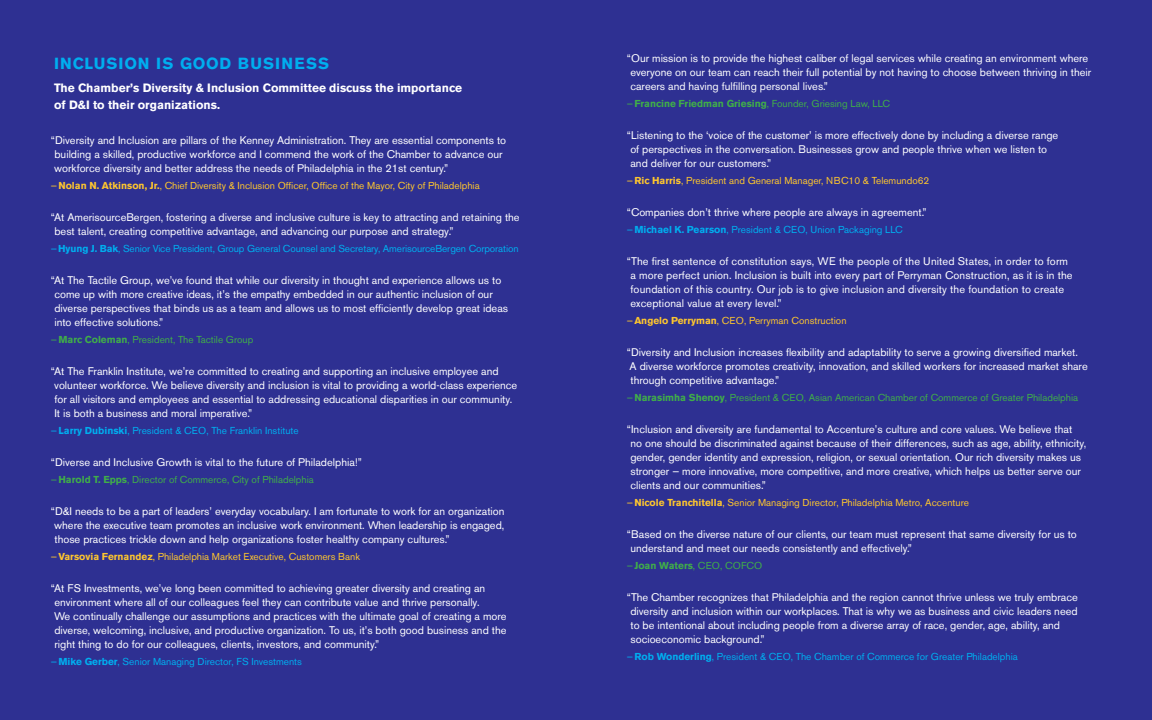
<style>
.page{position:relative;width:1152px;height:720px;background:#2e3092}
.page>*{position:absolute;margin:0;border:0;box-sizing:border-box;transform-origin:0 0}
.t1{font:16px "Akzidenz Grotesk BE Bold SC800";letter-spacing:.06em;color:#00aeef}
.t2{font:700 12px/17px "Akzidenz Grotesk BE";color:#fff}
.t3{font:11px/14px "Akzidenz Grotesk BE";color:#fff}
.t4{font:10px "Akzidenz Grotesk BE";color:#fec62e}
.t5{font:10px "Akzidenz Grotesk BE";color:#00aeef}
.t6{font:10px "Akzidenz Grotesk BE";color:#40ae49}
.t7{font:10px "Akzidenz Grotesk BE";letter-spacing:.02em;color:#40ae49}
.s1{font-weight:700}
</style>
<div class="page">
<h1 class="t1" style="left:54px;top:54px;width:277px">INCLUSION IS GOOD BUSINESS</h1>
<p class="t2" style="left:54px;top:79px;width:410px">The Chamber’s Diversity &amp; Inclusion Committee discuss the importance of D&amp;I to their organizations.</p>
<p class="t3" style="left:51px;top:133px;width:457px">“Diversity and Inclusion are pillars of the Kenney Administration. They are essential components to building a skilled, productive workforce and I commend the work of the Chamber to advance our workforce diversity and better address the needs of Philadelphia in the 21st century.”</p>
<p class="t4" style="left:51px;top:180px;width:430px">—<span class="s1">Nolan N. Atkinson, Jr.</span>, Chief Diversity &amp; Inclusion Officer, Office of the Mayor, City of Philadelphia</p>
<p class="t3" style="left:54px;top:210px;width:467px;text-indent:-3px">“At AmerisourceBergen, fostering a diverse and inclusive culture is key to attracting and retaining the best talent, creating competitive advantage, and advancing our purpose and strategy.”</p>
<p class="t5" style="left:51px;top:243px;width:469px">—<span class="s1">Hyung J. Bak</span>, Senior Vice President, Group General Counsel and Secretary, AmerisourceBergen Corporation</p>
<p class="t3" style="left:54px;top:273px;width:455px;text-indent:-3px">“At The Tactile Group, we’ve found that while our diversity in thought and experience allows us to come up with more creative ideas, it’s the empathy embedded in our authentic inclusion of our diverse perspectives that binds us as a team and allows us to most efficiently develop great ideas into effective solutions.”</p>
<p class="t6" style="left:51px;top:334px;width:204px">—<span class="s1">Marc Coleman</span>, President, The Tactile Group</p>
<p class="t3" style="left:51px;top:364px;width:468px">“At The Franklin Institute, we’re committed to creating and supporting an inclusive employee and volunteer workforce. We believe diversity and inclusion is vital to providing a world-class experience for all visitors and employees and essential to addressing educational disparities in our community.<br>It is both a business and moral imperative.”</p>
<p class="t5" style="left:51px;top:425px;width:249px">—<span class="s1">Larry Dubinski</span>, President &amp; CEO, The Franklin Institute</p>
<p class="t3" style="left:51px;top:455px;width:312px">“Diverse and Inclusive Growth is vital to the future of Philadelphia!”</p>
<p class="t6" style="left:51px;top:474px;width:264px">—<span class="s1">Harold T. Epps</span>, Director of Commerce, City of Philadelphia</p>
<p class="t3" style="left:51px;top:504px;width:455px;text-align:justify">“D&amp;I needs to be a part of leaders’ everyday vocabulary. I am fortunate to work for an organization where the executive team promotes an inclusive work environment. When leadership is engaged, those practices trickle down and help organizations foster healthy company cultures.”</p>
<p class="t4" style="left:51px;top:551px;width:311px">—<span class="s1">Varsovia Fernandez</span>, Philadelphia Market Executive, Customers Bank</p>
<p class="t3" style="left:51px;top:581px;width:457px">“At FS Investments, we’ve long been committed to achieving greater diversity and creating an environment where all of our colleagues feel they can contribute value and thrive personally.<br>We continually challenge our assumptions and practices with the ultimate goal of creating a more diverse, welcoming, inclusive, and productive organization. To us, it’s both good business and the right thing to do for our colleagues, clients, investors, and community.”</p>
<p class="t5" style="left:51px;top:656px;width:253px">—<span class="s1">Mike Gerber</span>, Senior Managing Director, FS Investments</p>
<p class="t3" style="left:630px;top:51px;width:462px;text-indent:-3px">“Our mission is to provide the highest caliber of legal services while creating an environment where everyone on our team can reach their full potential by not having to choose between thriving in their careers and having fulfilling personal lives.”</p>
<p class="t6" style="left:627px;top:98px;width:264px">—<span class="s1">Francine Friedman Griesing</span>, Founder, Griesing Law, LLC</p>
<p class="t3" style="left:630px;top:128px;width:429px;text-indent:-3px">“Listening to the ‘voice of the customer’ is more effectively done by including a diverse range of perspectives in the conversation. Businesses grow and people thrive when we listen to and deliver for our customers.”</p>
<p class="t4" style="left:627px;top:175px;width:304px">—<span class="s1">Ric Harris</span>, President and General Manager, NBC10 &amp; Telemundo62</p>
<p class="t3" style="left:627px;top:205px;width:301px">“Companies don’t thrive where people are always in agreement.”</p>
<p class="t5" style="left:627px;top:224px;width:277px">—<span class="s1">Michael K. Pearson</span>, President &amp; CEO, Union Packaging LLC</p>
<p class="t3" style="left:630px;top:254px;width:444px;text-indent:-3px">“The first sentence of constitution says, WE the people of the United States, in order to form a more perfect union. Inclusion is built into every part of Perryman Construction, as it is in the foundation of this country. Our job is to give inclusion and diversity the foundation to create exceptional value at every level.”</p>
<p class="t4" style="left:627px;top:315px;width:221px">—<span class="s1">Angelo Perryman</span>, CEO, Perryman Construction</p>
<p class="t3" style="left:627px;top:345px;width:462px">“Diversity and Inclusion increases flexibility and adaptability to serve a growing diversified market.<br>A diverse workforce promotes creativity, innovation, and skilled workers for increased market share through competitive advantage.”</p>
<p class="t6" style="left:627px;top:392px;width:453px">—<span class="s1">Narasimha Shenoy</span>, President &amp; CEO, Asian American Chamber of Commerce of Greater Philadelphia</p>
<p class="t3" style="left:630px;top:422px;width:458px;text-indent:-3px">“Inclusion and diversity are fundamental to Accenture’s culture and core values. We believe that no one should be discriminated against because of their differences, such as age, ability, ethnicity, gender, gender identity and expression, religion, or sexual orientation. Our rich diversity makes us stronger — more innovative, more competitive, and more creative, which helps us better serve our clients and our communities.”</p>
<p class="t4" style="left:627px;top:497px;width:344px">—<span class="s1">Nicole Tranchitella</span>, Senior Managing Director, Philadelphia Metro, Accenture</p>
<p class="t3" style="left:630px;top:527px;width:448px;text-indent:-3px">“Based on the diverse nature of our clients, our team must represent that same diversity for us to understand and meet our needs consistently and effectively.”</p>
<p class="t7" style="left:627px;top:560px;width:137px">—<span class="s1">Joan Waters</span>, CEO, COFCO</p>
<p class="t3" style="left:630px;top:590px;width:449px;text-indent:-3px">“The Chamber recognizes that Philadelphia and the region cannot thrive unless we truly embrace diversity and inclusion within our workplaces. That is why we as business and civic leaders need to be intentional about including people from a diverse array of race, gender, age, ability, and socioeconomic background.”</p>
<p class="t5" style="left:627px;top:651px;width:392px">—<span class="s1">Rob Wonderling</span>, President &amp; CEO, The Chamber of Commerce for Greater Philadelphia</p>
</div>
